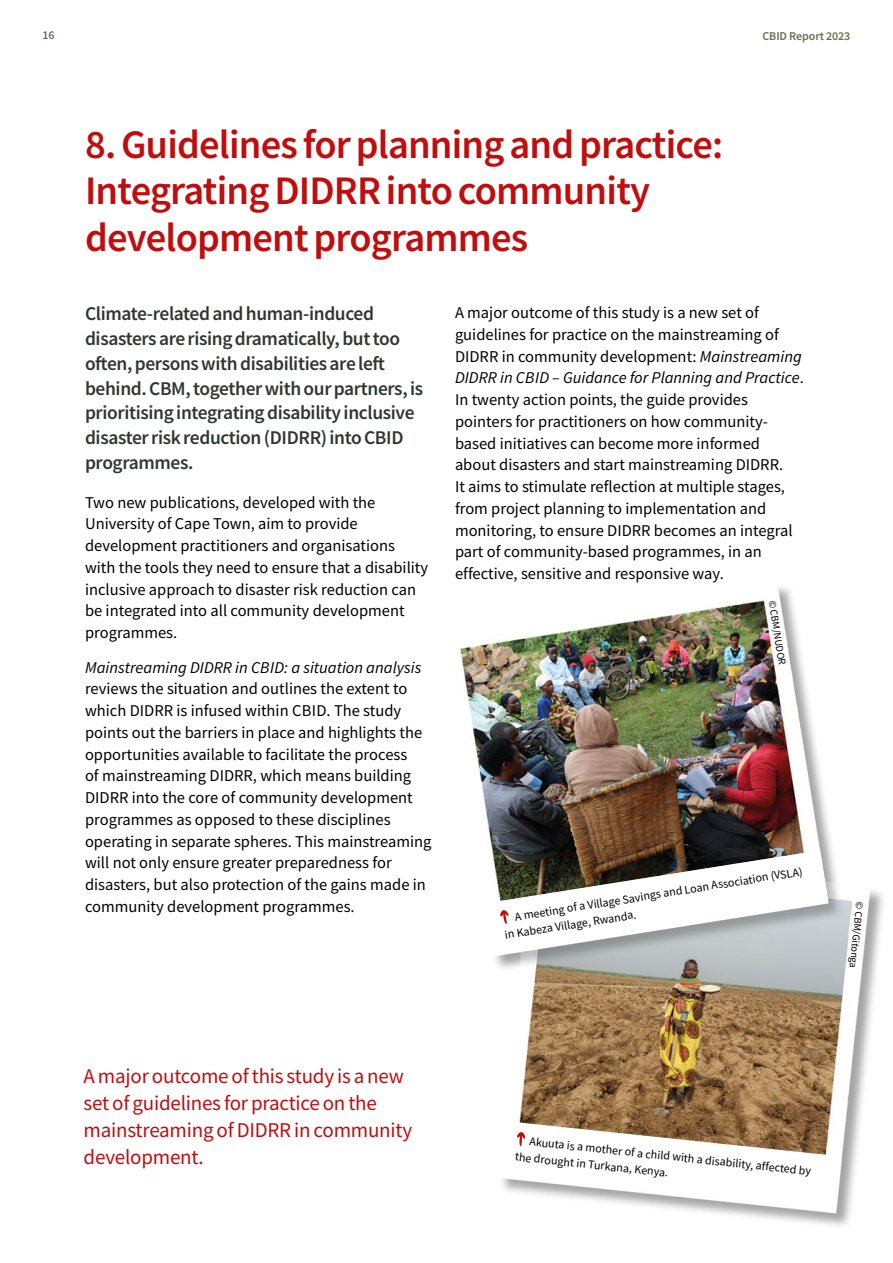
<style>
.page{position:relative;width:893px;height:1263px;background:#fff}
.page>*{position:absolute;margin:0;border:0;box-sizing:border-box;transform-origin:0 0}
.H2_-_main_heading{font:600 40.5px/46.5px "Source Sans Pro";letter-spacing:-.02em;color:#c00d0e}
.t1{font:21px/27px "Source Sans Pro";letter-spacing:-.01em;color:#c00d0e}
.p_-_intro_para{font:600 19.5px/24.8px "Source Sans Pro";letter-spacing:-.02em;color:#303732}
.p_-_body_text{font:16.5px/21.8px "Source Sans Pro";color:#000}
.p_caption{font:12px/16.5px "Source Sans Pro";color:#000}
.t2{font:600 12px "Source Sans Pro";letter-spacing:-.01em;color:#716951}
.p_-_copyright{font:10.5px "Source Sans Pro";color:#000}
.s1{font-style:italic}
</style>
<div class="page">
<img style="left:519px;top:890px;width:364px;height:336px">
<svg style="left:502px;top:1121px;width:339px;height:89px"></svg>
<img style="left:459px;top:587px;width:392px;height:387px">
<svg style="left:485px;top:850px;width:343px;height:106px"></svg>
<p class="t2" style="left:43px;top:27px;width:14px">16</p>
<p class="t2" style="left:762px;top:28px;width:89px">CBID Report 2023</p>
<h2 class="H2_-_main_heading" style="left:85px;top:121px;width:640px">8. Guidelines for planning and practice:<br>Integrating DIDRR into community development programmes</h2>
<p class="p_-_intro_para" style="left:85px;top:301px;width:340px">Climate-related and human-induced disasters are rising dramatically, but too often, persons with disabilities are left behind. CBM, together with our partners, is prioritising integrating disability inclusive disaster risk reduction (DIDRR) into C B I D programmes.</p>
<p class="p_-_body_text" style="left:85px;top:491px;width:345px">Two new publications, developed with the University of Cape Town, aim to provide development practitioners and organisations with the tools they need to ensure that a disability inclusive approach to disaster risk reduction can be integrated into all community development programmes.</p>
<p class="p_-_body_text" style="left:85px;top:656px;width:348px"><span class="s1">Mainstreaming DIDRR in C B ID: a situation analysis </span>reviews the situation and outlines the extent to which DIDRR is infused within C B I D. The study points out the barriers in place and highlights the opportunities available to facilitate the process<br>of mainstreaming DIDRR, which means building DIDRR into the core of community development programmes as opposed to these disciplines operating in separate spheres. This mainstreaming will not only ensure greater preparedness for disasters, but also protection of the gains made in community development programmes.</p>
<p class="p_-_body_text" style="left:455px;top:302px;width:350px">A major outcome of this study is a new set of guidelines for practice on the mainstreaming of DIDRR in community development: <span class="s1">Mainstreaming DIDRR in C B ID – Guidance for Planning and Practice</span>.<br>In twenty action points, the guide provides pointers for practitioners on how community&shy;based initiatives can become more informed about disasters and start mainstreaming DIDRR.<br>It aims to stimulate reflection at multiple stages, from project planning to implementation and monitoring, to ensure DIDRR becomes an integral part of community-based programmes, in an effective, sensitive and responsive way.</p>
<p class="p_-_copyright" style="left:779px;top:599px;width:67px;rotate:81deg">© CBM/NUDOR</p>
<p class="p_caption" style="left:501px;top:910px;width:305px;text-indent:13px;rotate:-9deg">A meeting of a Village Savings and Loan Association (VSLA) in Kabeza Village, Rwanda.</p>
<p class="p_-_copyright" style="left:867px;top:902px;width:68px;rotate:96deg">© CBM/Gitonga</p>
<p class="t1" style="left:84px;top:1062px;width:330px">A major outcome of this study is a new set of guidelines for practice on the mainstreaming of DIDRR in community development.</p>
<p class="p_caption" style="left:518px;top:1132px;width:297px;text-indent:13px;rotate:6deg">Akuuta is a mother of a child with a disability, affected by the drought in Turkana, Kenya.</p>
</div>
